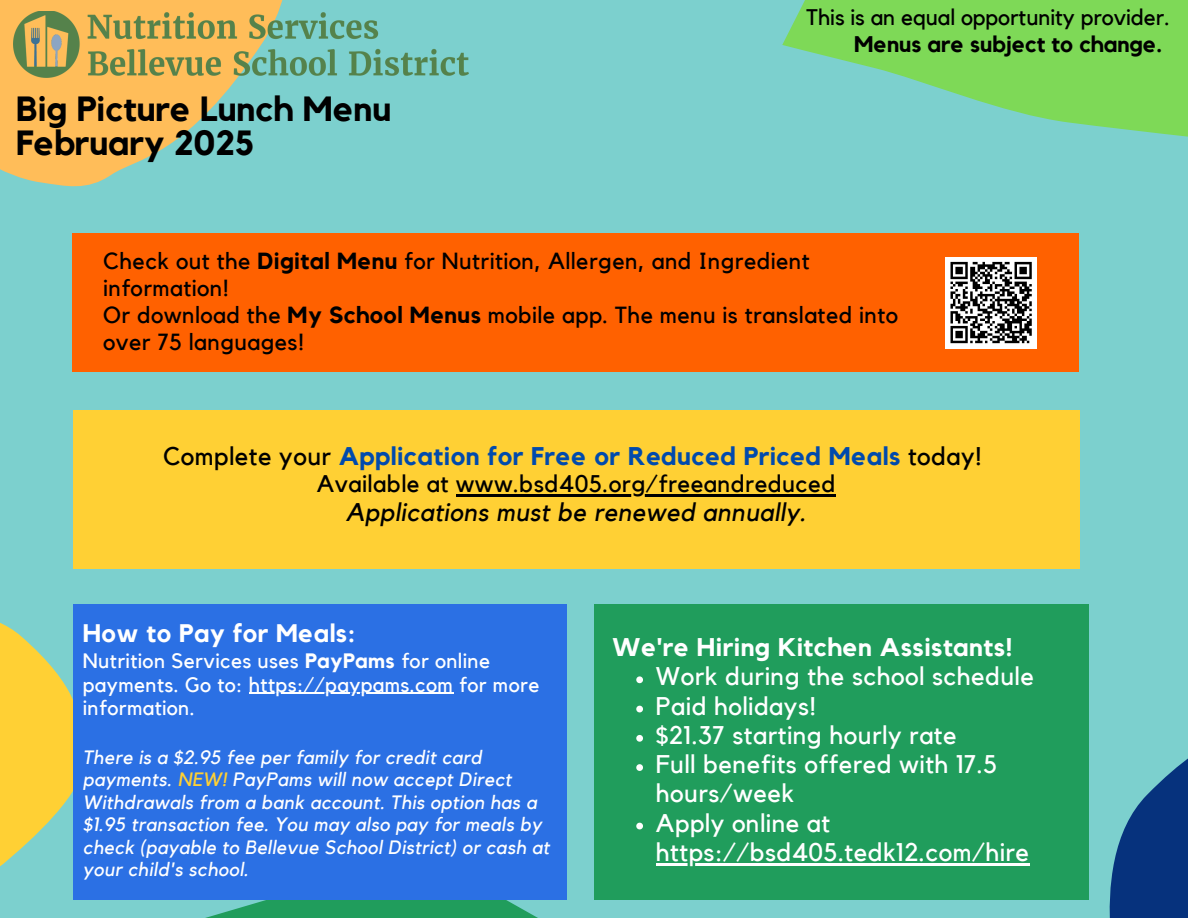
<style>
.page{position:relative;width:1188px;height:918px;background:#7cd0ce}
.page>*{position:absolute;margin:0;border:0;box-sizing:border-box;transform-origin:0 0}
.t1{font:700 34.8px/33.8px "Kollektif";color:#000}
.t2{font:25.5px/29.2px "Kollektif";letter-spacing:.02em;color:#fff}
.t3{font:700 25.5px "Kollektif";letter-spacing:.02em;color:#004aad}
.t4{font:italic 25.5px "Kollektif";letter-spacing:.02em;color:#000}
.t5{font:700 25.5px "Kollektif";letter-spacing:.02em;color:#fff}
.t6{font:700 25.35px "Kollektif";letter-spacing:.02em;color:#fff}
.t7{font:24px "Kollektif";letter-spacing:.02em;color:#000}
.t8{font:23.25px/27px "Kollektif";letter-spacing:.02em;color:#000}
.t9{font:22.5px "Kollektif";color:#000}
.t10{font:700 22.5px "Kollektif";color:#000}
.t11{font:20.85px/23.7px "Kollektif";letter-spacing:.02em;color:#fff}
.t12{font:italic 19.35px/22.5px "Kollektif";letter-spacing:.02em;color:#fff}
.s1{font-weight:700}
.s2{font-weight:400;color:#000}
.s3{color:#ffd034}
</style>
<div class="page">
<svg style="left:205px;top:900px;width:333px;height:18px;background:#2ca46b"></svg>
<svg style="left:782px;top:0;width:406px;height:137px;fill:#7ed957"></svg>
<svg style="left:0;top:568px;width:138px;height:298px;fill:#ffd034"></svg>
<svg style="left:0;top:0;width:283px;height:282px"></svg>
<svg style="left:1088px;top:659px;width:100px;height:259px"></svg>
<div style="left:73px;top:233px;width:1006px;height:138px;background:#ff6100"></div>
<div style="left:594px;top:604px;width:494px;height:296px;background:#209d5c"></div>
<div style="left:73px;top:604px;width:494px;height:296px;background:#2b70e4"></div>
<div style="left:73px;top:410px;width:1006px;height:158px;background:#ffd034"></div>
<div style="left:946px;top:257px;width:91px;height:91px;background:#fff"></div>
<svg style="left:950px;top:261px;width:82px;height:83px"></svg>
<svg style="left:636px;top:676px;width:7px;height:7px"></svg>
<svg style="left:636px;top:706px;width:7px;height:6px"></svg>
<svg style="left:636px;top:735px;width:7px;height:7px"></svg>
<svg style="left:636px;top:764px;width:7px;height:7px"></svg>
<svg style="left:636px;top:823px;width:7px;height:6px"></svg>
<hr style="left:656px;top:863px;width:374px;height:2px;background:#fff">
<hr style="left:249px;top:693px;width:204px;height:1px;background:#fff">
<hr style="left:456px;top:494px;width:380px;height:3px;background:#000">
<img style="left:14px;top:12px;width:454px;height:65px">
<p class="t1" style="left:16px;top:94px;width:377px">Big Picture Lunch Menu<br>February 2025</p>
<p class="t9" style="left:806px;top:7px;width:365px">This is an equal opportunity provider.</p>
<p class="t10" style="left:854px;top:34px;width:309px">Menus are subject to change.</p>
<p class="t8" style="left:103px;top:248px;width:796px">Check out the <span class="s1">Digital Menu</span> for Nutrition, Allergen, and Ingredient information!<br>Or download the <span class="s1">My School Menus</span> mobile app. The menu is translated into over 75 languages!</p>
<p class="t3" style="left:163px;top:445px;width:820px"><span class="s2">Complete your</span> Application for Free or Reduced Priced Meals <span class="s2">today!</span></p>
<p class="t7" style="left:317px;top:473px;width:520px">Available at www.bsd405.org/freeandreduced</p>
<p class="t4" style="left:346px;top:501px;width:462px">Applications must be renewed annually.</p>
<p class="t6" style="left:83px;top:622px;width:274px">How to Pay for Meals:</p>
<p class="t11" style="left:83px;top:650px;width:458px">Nutrition Services uses <span class="s1">PayPams</span> for online payments. Go to: https://paypams.com for more</p>
<h5 class="t11" style="left:83px;top:697px;width:113px">information.</h5>
<h5 class="t12" style="left:83px;top:746px;width:455px">There is a $2.95 fee per family for credit card payments. <span class="s3">NEW!</span> PayPams will now accept Direct<br>Withdrawals from a bank account. This option has a</h5>
<p class="t12" style="left:83px;top:814px;width:468px">$1.95 transaction fee. You may also pay for meals by check (payable to Bellevue School District) or cash at your child's school.</p>
<h5 class="t5" style="left:613px;top:636px;width:402px">We're Hiring Kitchen Assistants!</h5>
<h4 class="t2" style="left:656px;top:663px;width:380px">Work during the school schedule</h4>
<p class="t2" style="left:656px;top:692px;width:162px">Paid holidays!</p>
<h1 class="t2" style="left:656px;top:721px;width:302px">$21.37 starting hourly rate</h1>
<h3 class="t2" style="left:656px;top:751px;width:343px">Full benefits offered with 17.5 hours/week</h3>
<p class="t2" style="left:656px;top:809px;width:176px">Apply online at</p>
<h3 class="t2" style="left:656px;top:838px;width:375px">https://bsd405.tedk12.com/hire</h3>
</div>
